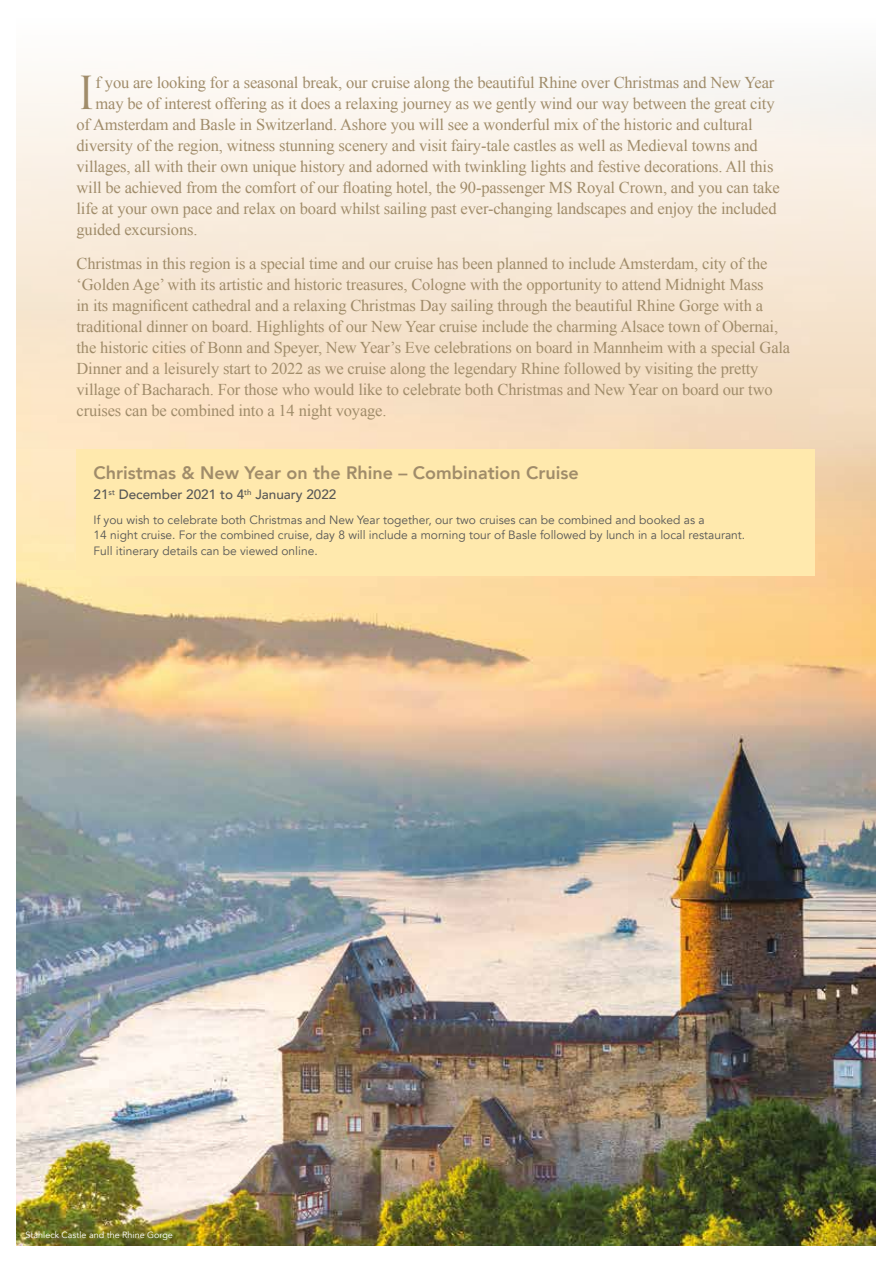
<style>
.page{position:relative;width:893px;height:1263px;background:#fff}
.page>*{position:absolute;margin:0;border:0;box-sizing:border-box;transform-origin:0 0}
.t1{font:44.4px "Trajan Pro 3";color:#a08c6a}
.t2{font:800 18px "Avenir";color:#a08c6a}
.t3{font:16.5px/21px "Times New Roman";letter-spacing:-.01em;color:#a08c6a}
.t4{font:500 13.5px "Avenir";color:#575756}
.t5{font:12px/15.8px "Avenir";color:#575756}
.t6{font:9px "Avenir";color:#fff}
</style>
<div class="page">
<img style="left:17px;top:655px;width:858px;height:591px">
<svg style="left:16px;top:68px;width:860px;height:587px;background:#f5e2ca"></svg>
<div style="left:77px;top:449px;width:738px;height:127px;background:#ffe9ad"></div>
<h1 class="t1" style="left:77px;top:62px;width:21px">I</h1>
<p class="t3" style="left:96px;top:72px;width:680px">f you are looking for a seasonal break, our cruise along the beautiful Rhine over Christmas and New Year</p>
<p class="t3" style="left:96px;top:93px;width:680px">may be of interest offering as it does a relaxing journey as we gently wind our way between the great city</p>
<p class="t3" style="left:77px;top:114px;width:678px">of Amsterdam and Basle in Switzerland. Ashore you will see a wonderful mix of the historic and cultural</p>
<p class="t3" style="left:77px;top:135px;width:683px">diversity of the region, witness stunning scenery and visit fairy-tale castles as well as Medieval towns and</p>
<p class="t3" style="left:77px;top:156px;width:698px">villages, all with their own unique history and adorned with twinkling lights and festive decorations. All this</p>
<p class="t3" style="left:77px;top:177px;width:705px">will be achieved from the comfort of our floating hotel, the 90-passenger MS Royal Crown, and you can take</p>
<p class="t3" style="left:77px;top:198px;width:702px">life at your own pace and relax on board whilst sailing past ever-changing landscapes and enjoy the included</p>
<p class="t3" style="left:77px;top:219px;width:122px">guided excursions.</p>
<p class="t3" style="left:77px;top:252px;width:715px">Christmas in this region is a special time and our cruise has been planned to include Amsterdam, city of the ‘Golden Age’ with its artistic and historic treasures, Cologne with the opportunity to attend Midnight Mass<br>in its magnificent cathedral and a relaxing Christmas Day sailing through the beautiful Rhine Gorge with a traditional dinner on board. Highlights of our New Year cruise include the charming Alsace town of Obernai, the historic cities of Bonn and Speyer, New Year’s Eve celebrations on board in Mannheim with a special Gala Dinner and a leisurely start to 2022 as we cruise along the legendary Rhine followed by visiting the pretty village of Bacharach. For those who would like to celebrate both Christmas and New Year on board our two cruises can be combined into a 14 night voyage.</p>
<p class="t2" style="left:94px;top:459px;width:487px">Christmas &amp; New Year on the Rhine – Combination Cruise</p>
<p class="t4" style="left:94px;top:483px;width:244px">21<sup>st</sup> December 2021 to 4<sup>th</sup> January 2022</p>
<p class="t5" style="left:94px;top:512px;width:653px">If you wish to celebrate both Christmas and New Year together, our two cruises can be combined and booked as a<br>14 night cruise. For the combined cruise, day 8 will include a morning tour of Basle followed by lunch in a local restaurant.<br>Full itinerary details can be viewed online.</p>
<p class="t6" style="left:26px;top:1230px;width:149px">Stahleck Castle and the Rhine Gorge</p>
</div>
